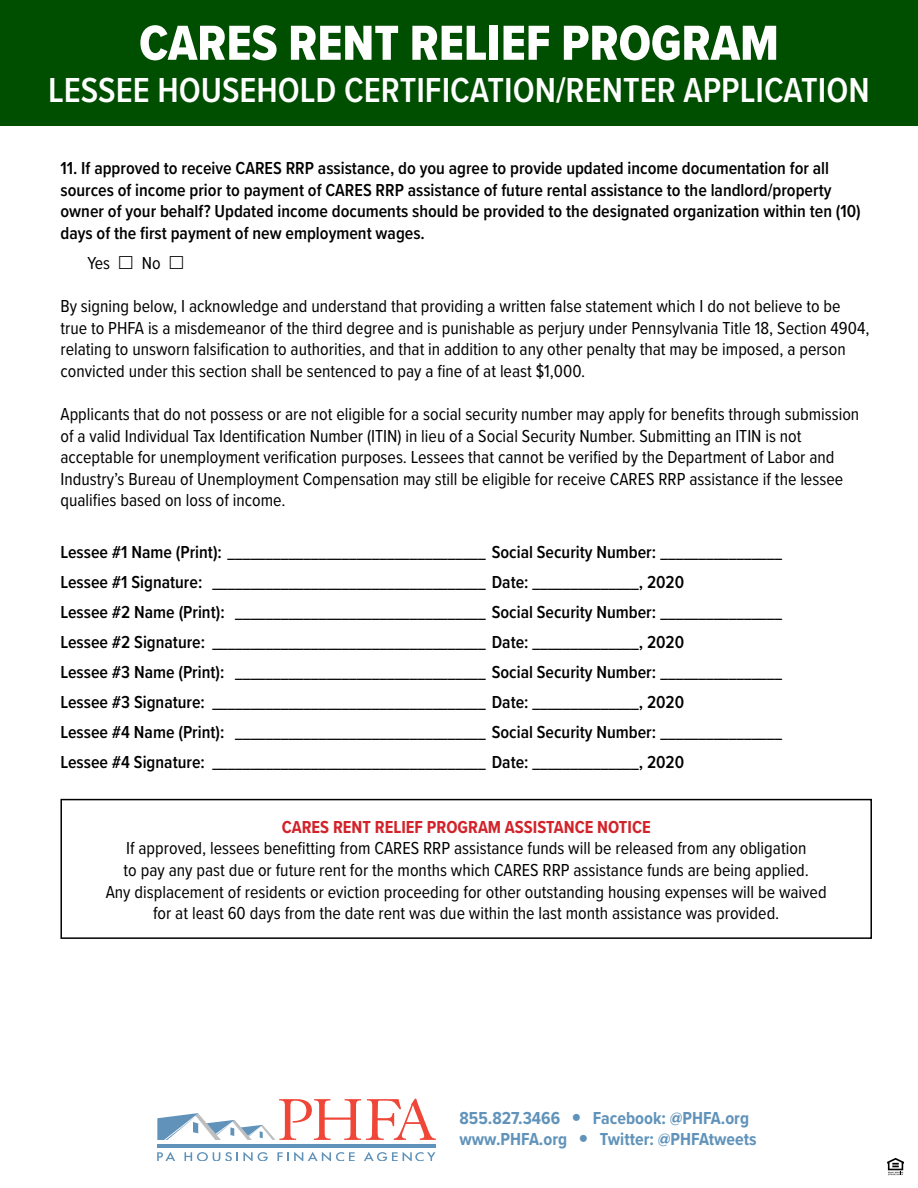
<style>
.page{position:relative;width:918px;height:1188px;background:#fff}
.page>*{position:absolute;margin:0;border:0;box-sizing:border-box;transform-origin:0 0}
.t1{font:51px "Proxima Nova Cond Extrabld";color:#fff}
.t2{font:600 36px "Proxima Nova Cond";color:#fff}
.t3{font:18px/21.6px "Proxima Nova Cond";color:#000}
.t4{font:600 18px/30px "Proxima Nova Cond";color:#000}
.t5{font:700 18px "Proxima Nova Cond";color:#6193ba}
.t6{font:700 18px "Proxima Nova Cond";color:#d2232a}
</style>
<div class="page">
<svg style="left:157px;top:1152px;width:18px;height:9px"></svg>
<svg style="left:184px;top:1152px;width:84px;height:9px"></svg>
<svg style="left:277px;top:1152px;width:78px;height:9px"></svg>
<svg style="left:364px;top:1152px;width:72px;height:9px"></svg>
<svg style="left:157px;top:1099px;width:279px;height:41px"></svg>
<hr style="left:157px;top:1144px;width:279px;height:3px;background:#6193ba">
<svg style="left:887px;top:1158px;width:17px;height:17px"></svg>
<div style="left:60px;top:799px;width:812px;height:140px;border:2px solid #000"></div>
<div style="left:0;top:0;width:918px;height:125px;background:#004e00"></div>
<h1 class="t1" style="left:139px;top:5px;width:641px">CARES RENT RELIEF PROGRAM</h1>
<h2 class="t2" style="left:48px;top:64px;width:823px">LESSEE HOUSEHOLD CERTIFICATION/RENTER APPLICATION</h2>
<p class="t4" style="left:60px;top:157px;width:802px;line-height:21.6px">11. If approved to receive CARES RRP assistance, do you agree to provide updated income documentation for all sources of income prior to payment of CARES RRP assistance of future rental assistance to the landlord/property owner of your behalf? Updated income documents should be provided to the designated organization within ten (10) days of the first payment of new employment wages.</p>
<p class="t3" style="left:87px;top:251px;width:24px">Yes</p>
<p class="t3" style="left:142px;top:251px;width:20px">No</p>
<p class="t3" style="left:60px;top:295px;width:810px">By signing below, I acknowledge and understand that providing a written false statement which I do not believe to be true to PHFA is a misdemeanor of the third degree and is punishable as perjury under Pennsylvania Title 18, Section 4904, relating to unsworn falsification to authorities, and that in addition to any other penalty that may be imposed, a person convicted under this section shall be sentenced to pay a fine of at least $1,000.</p>
<p class="t3" style="left:60px;top:403px;width:800px">Applicants that do not possess or are not eligible for a social security number may apply for benefits through submission of a valid Individual Tax Identification Number (ITIN) in lieu of a Social Security Number. Submitting an ITIN is not acceptable for unemployment verification purposes. Lessees that cannot be verified by the Department of Labor and Industry’s Bureau of Unemployment Compensation may still be eligible for receive CARES RRP assistance if the lessee qualifies based on loss of income.</p>
<p class="t4" style="left:60px;top:537px;width:723px">Lessee #1 Name (Print): __________________________________ Social Security Number: ________________ Lessee #1 Signature: ____________________________________ Date: ______________, 2020<br>Lessee #2 Name (Print): _________________________________ Social Security Number: ________________ Lessee #2 Signature: ____________________________________ Date: ______________, 2020<br>Lessee #3 Name (Print): _________________________________ Social Security Number: ________________ Lessee #3 Signature: ____________________________________ Date: ______________, 2020<br>Lessee #4 Name (Print): _________________________________ Social Security Number: ________________ Lessee #4 Signature: ____________________________________ Date: ______________, 2020</p>
<p class="t6" style="left:282px;top:814px;width:371px">CARES RENT RELIEF PROGRAM ASSISTANCE NOTICE</p>
<p class="t3" style="left:106px;top:837px;width:722px;text-align:center">If approved, lessees benefitting from CARES RRP assistance funds will be released from any obligation<br>to pay any past due or future rent for the months which CARES RRP assistance funds are being applied.<br>Any displacement of residents or eviction proceeding for other outstanding housing expenses will be waived for at least 60 days from the date rent was due within the last month assistance was provided.</p>
<p class="t5" style="left:460px;top:1104px;width:102px">855.827.3466</p>
<p class="t5" style="left:593px;top:1104px;width:158px">Facebook: @PHFA.org</p>
<p class="t5" style="left:460px;top:1126px;width:109px">www.PHFA.org</p>
<p class="t5" style="left:600px;top:1126px;width:158px">Twitter: @PHFAtweets</p>
</div>
